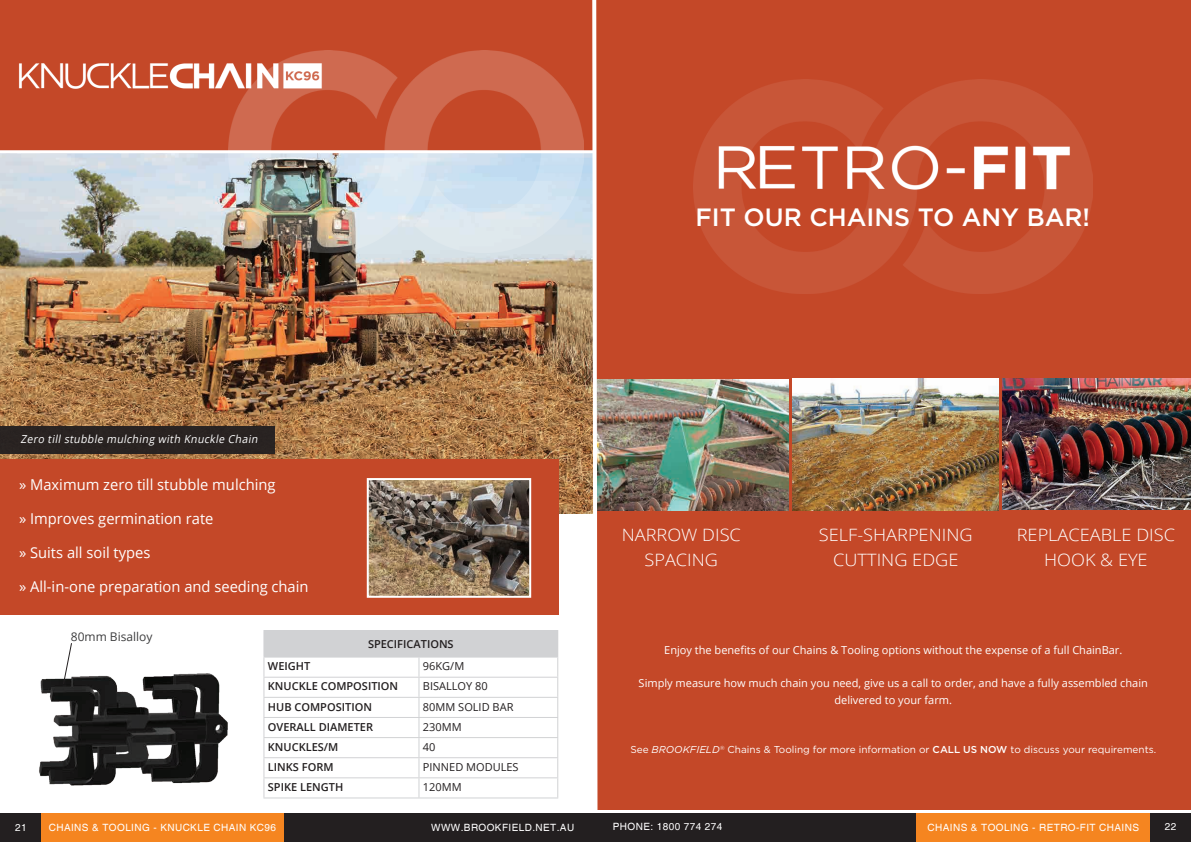
<style>
.page{position:relative;width:1191px;height:842px;background:#fff}
.page>*{position:absolute;margin:0;border:0;box-sizing:border-box;transform-origin:0 0}
.t1{font:500 25px "Gotham";color:#fff}
.t2{font:300 17px/25px "Open Sans";color:#fff;text-align:center;scale:1.07 1}
.t3{font:15px "Open Sans";color:#fff}
.t4{font:12px "Open Sans";color:#3e3e3f}
.t5{font:11px/16.5px "Open Sans";color:#fff;text-align:center}
.t6{font:600 11px "Open Sans";color:#231f20}
.t7{font:11px "Open Sans";color:#231f20}
.t8{font:italic 11px "Open Sans";color:#fff;scale:.95 1}
.t9{font:10px "Helvetica";letter-spacing:.04em;color:#fff}
.t10{font:10px "Gotham";color:#fff}
.s1{font-style:italic}
.s2{font-weight:500}
</style>
<div class="page">
<div style="left:0;top:813px;width:603px;height:29px;background:#231f20"></div>
<img style="left:0;top:150px;width:590px;height:390px">
<div style="left:0;top:0;width:590px;height:150px;background:#c44828"></div>
<img style="left:228px;top:50px;width:355px;height:202px">
<div style="left:0;top:459px;width:558px;height:156px;background:#c44828"></div>
<div style="left:0;top:426px;width:274px;height:28px;background:#231f20"></div>
<img style="left:370px;top:481px;width:158px;height:114px">
<div style="left:367px;top:478px;width:164px;height:120px;border:2px solid #fff"></div>
<div style="left:264px;top:631px;width:294px;height:26px;background:#d1d2d4"></div>
<hr style="left:263px;top:677px;width:156px;height:1px;background:#d1d2d4">
<hr style="left:419px;top:677px;width:139px;height:1px;background:#d1d2d4">
<hr style="left:263px;top:697px;width:156px;height:1px;background:#d1d2d4">
<hr style="left:419px;top:697px;width:139px;height:1px;background:#d1d2d4">
<hr style="left:263px;top:717px;width:156px;height:1px;background:#d1d2d4">
<hr style="left:419px;top:717px;width:139px;height:1px;background:#d1d2d4">
<hr style="left:263px;top:737px;width:156px;height:1px;background:#d1d2d4">
<hr style="left:419px;top:737px;width:139px;height:1px;background:#d1d2d4">
<hr style="left:263px;top:757px;width:156px;height:1px;background:#d1d2d4">
<hr style="left:419px;top:757px;width:139px;height:1px;background:#d1d2d4">
<hr style="left:263px;top:777px;width:156px;height:1px;background:#d1d2d4">
<hr style="left:419px;top:777px;width:139px;height:1px;background:#d1d2d4">
<svg style="left:418px;top:658px;width:1px;height:139px"></svg>
<hr style="left:263px;top:797px;width:156px;height:1px;background:#d1d2d4">
<hr style="left:419px;top:797px;width:139px;height:1px;background:#d1d2d4">
<hr style="left:263px;top:630px;width:156px;height:1px;background:#d1d2d4">
<svg style="left:263px;top:631px;width:1px;height:166px"></svg>
<hr style="left:419px;top:630px;width:139px;height:1px;background:#d1d2d4">
<svg style="left:557px;top:658px;width:1px;height:139px"></svg>
<hr style="left:263px;top:657px;width:156px;height:1px;background:#d1d2d4">
<hr style="left:419px;top:657px;width:139px;height:1px;background:#d1d2d4">
<img style="left:39px;top:673px;width:189px;height:113px">
<svg style="left:62px;top:643px;width:11px;height:42px"></svg>
<img style="left:17px;top:62px;width:306px;height:26px">
<div style="left:41px;top:813px;width:242px;height:29px;background:#f58520"></div>
<div style="left:594px;top:813px;width:597px;height:29px;background:#231f20"></div>
<div style="left:916px;top:813px;width:234px;height:29px;background:#f58520"></div>
<div style="left:595px;top:0;width:596px;height:809px;background:#c44828"></div>
<img style="left:693px;top:79px;width:399px;height:214px">
<img style="left:599px;top:379px;width:189px;height:132px">
<img style="left:792px;top:378px;width:206px;height:132px">
<img style="left:1002px;top:378px;width:189px;height:132px">
<img style="left:715px;top:144px;width:360px;height:45px">
<svg style="left:590px;top:0;width:9px;height:810px"></svg>
<p class="t8" style="left:20px;top:431px;width:254px">Zero till stubble mulching with Knuckle Chain</p>
<h3 class="t3" style="left:19px;top:475px;width:258px">» Maximum zero till stubble mulching</h3>
<h3 class="t3" style="left:19px;top:509px;width:196px">» Improves germination rate</h3>
<h3 class="t3" style="left:19px;top:543px;width:133px">» Suits all soil types</h3>
<h3 class="t3" style="left:19px;top:577px;width:291px">» All-in-one preparation and seeding chain</h3>
<p class="t4" style="left:71px;top:628px;width:83px">80mm Bisalloy</p>
<p class="t6" style="left:368px;top:636px;width:87px">SPECIFICATIONS</p>
<p class="t6" style="left:268px;top:659px;width:44px">WEIGHT</p>
<p class="t7" style="left:423px;top:659px;width:43px">96KG/M</p>
<p class="t6" style="left:268px;top:679px;width:132px">KNUCKLE COMPOSITION</p>
<p class="t7" style="left:423px;top:679px;width:66px">BISALLOY 80</p>
<p class="t6" style="left:268px;top:699px;width:106px">HUB COMPOSITION</p>
<p class="t7" style="left:423px;top:699px;width:92px">80MM SOLID BAR</p>
<p class="t6" style="left:268px;top:719px;width:107px">OVERALL DIAMETER</p>
<p class="t7" style="left:423px;top:719px;width:40px">230MM</p>
<p class="t6" style="left:268px;top:739px;width:72px">KNUCKLES/M</p>
<p class="t7" style="left:423px;top:739px;width:14px">40</p>
<p class="t6" style="left:268px;top:759px;width:67px">LINKS FORM</p>
<p class="t7" style="left:423px;top:759px;width:97px">PINNED MODULES</p>
<p class="t6" style="left:268px;top:780px;width:77px">SPIKE LENGTH</p>
<p class="t7" style="left:423px;top:780px;width:40px">120MM</p>
<h1 class="t1" style="left:695px;top:203px;width:396px">FIT OUR CHAINS TO ANY BAR!</h1>
<h2 class="t2" style="left:621px;top:522px;width:113px">NARROW DISC<br>SPACING</h2>
<h2 class="t2" style="left:819px;top:521px;width:145px">SELF-SHARPENING<br>CUTTING EDGE</h2>
<h2 class="t2" style="left:1016px;top:521px;width:149px">REPLACEABLE DISC<br>HOOK &amp; EYE</h2>
<p class="t5" style="left:664px;top:641px;width:459px">Enjoy the benefits of our Chains &amp; Tooling options without the expense of a full ChainBar.</p>
<p class="t5" style="left:638px;top:674px;width:511px">Simply measure how much chain you need, give us a call to order, and have a fully assembled chain delivered to your farm.</p>
<p class="t10" style="left:630px;top:744px;width:527px">See <span class="s1">BROOKFIELD</span><sup>®</sup> Chains &amp; Tooling for more information or <span class="s2">CALL US NOW</span> to discuss your requirements.</p>
<p class="t9" style="left:49px;top:822px;width:229px">CHAINS &amp; TOOLING - KNUCKLE CHAIN KC96</p>
<p class="t9" style="left:613px;top:821px;width:111px">PHONE: 1800 774 274</p>
<p class="t9" style="left:1165px;top:821px;width:13px">22</p>
<p class="t9" style="left:15px;top:822px;width:13px">21</p>
<p class="t9" style="left:431px;top:822px;width:145px">WWW.BROOKFIELD.NET.AU</p>
<p class="t9" style="left:927px;top:822px;width:213px">CHAINS &amp; TOOLING - RETRO-FIT CHAINS</p>
</div>
